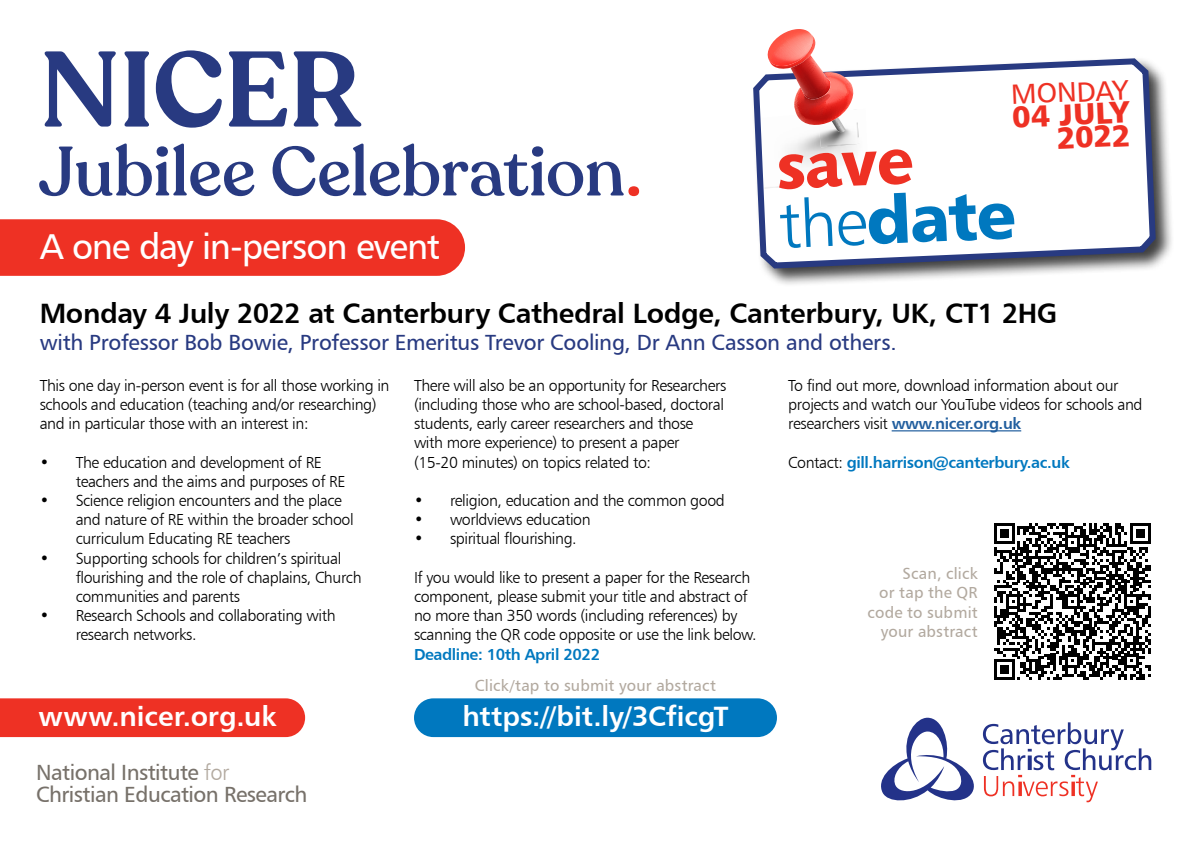
<style>
.page{position:relative;width:1191px;height:842px;background:#fff}
.page>*{position:absolute;margin:0;border:0;box-sizing:border-box;transform-origin:0 0}
.t1{font:600 105.8px "Recoleta";letter-spacing:-.005em;color:#283a81}
.t2{font:500 68.8px "Recoleta";letter-spacing:-.01em;color:#283a81}
.t3{font:66.6px "Humanist 777 BT Black B";color:#0078bf}
.t4{font:66.6px "Humanist 531 BT Black A";color:#ee3124}
.t5{font:36px "Humanist 777 BT Roman B";letter-spacing:-.03em;color:#fff}
.t6{font:30.6px/23.2px "Humanist 777 BT Black B";color:#ee3124;text-align:right}
.t7{font:28px "Humanist 777 BT Bold B";letter-spacing:-.015em;color:#000}
.t8{font:28px "Humanist 777 BT Bold B";letter-spacing:-.005em;color:#fff}
.t9{font:28px "Humanist 777 BT Roman B";color:#ee3124}
.t10{font:22px "Humanist 777 BT Roman B";letter-spacing:-.01em;color:#283a81}
.t11{font:22px/22px "Humanist 777 BT Roman B";letter-spacing:-.025em;color:#77716a}
.t12{font:16px/19.2px "Humanist 777 BT Light B";letter-spacing:-.025em;color:#000}
.t13{font:16px/19.2px "Humanist 777 BT Roman B";letter-spacing:.01em;color:#b2a99f;text-align:right}
.t14{font:16px "Humanist 777 BT Bold B";letter-spacing:-.025em;color:#0078bf}
.s1{color:#ee3124}
.s2{font-family:"Humanist 777 BT Light B"}
.s3{font-family:"Humanist 777 BT Bold B";color:#215e9e}
.s4{font-family:"Humanist 777 BT Light B";color:#000}
.s5{font-family:"Humanist 777 BT Light B";color:#b2a99f}
</style>
<div class="page">
<svg style="left:881px;top:718px;width:270px;height:85px"></svg>
<div style="left:0;top:698px;width:305px;height:39px;background:#ee3124"></div>
<div style="left:414px;top:698px;width:363px;height:39px;background:#0078bf;border-radius:19px"></div>
<div style="left:0;top:219px;width:465px;height:57px;background:#ee3124"></div>
<hr style="left:891px;top:430px;width:130px;height:1px;background:#215e9e">
<svg style="left:994px;top:523px;width:156px;height:157px"></svg>
<div style="left:751px;top:56px;width:422px;height:231px;background:#000;opacity:.75"></div>
<svg style="left:751px;top:56px;width:407px;height:216px"></svg>
<img style="left:761px;top:109px;width:107px;height:80px">
<img style="left:819px;top:122px;width:40px;height:25px">
<svg style="left:765px;top:29px;width:92px;height:103px"></svg>
<h1 class="t1" style="left:40px;top:23px;width:323px">NICER</h1>
<h2 class="t2" style="left:39px;top:129px;width:605px">Jubilee Celebration<span class="s1">.</span></h2>
<h3 class="t5" style="left:40px;top:224px;width:402px">A one day in-person event</h3>
<h3 class="t9" style="left:1010px;top:78px;width:119px;rotate:-3deg">MONDAY</h3>
<h3 class="t6" style="left:1011px;top:104px;width:119px;rotate:-2deg">04 JULY<br>2022</h3>
<h3 class="t4" style="left:775px;top:123px;width:139px;rotate:-2deg">save</h3>
<h3 class="t3" style="left:777px;top:181px;width:239px;rotate:-2deg"><span class="s2">the</span>date</h3>
<h3 class="t7" style="left:40px;top:296px;width:1019px">Monday 4 July 2022 at Canterbury Cathedral Lodge, Canterbury, UK, CT1 2HG</h3>
<h3 class="t10" style="left:40px;top:328px;width:858px">with Professor Bob Bowie, Professor Emeritus Trevor Cooling, Dr Ann Casson and others.</h3>
<p class="t12" style="left:40px;top:375px;width:351px">This one day in-person event is for all those working in schools and education (teaching and/or researching) and in particular those with an interest in:</p>
<p class="t12" style="left:76px;top:452px;width:271px;text-indent:-36px">• The education and development of RE teachers and the aims and purposes of RE</p>
<p class="t12" style="left:76px;top:491px;width:279px;text-indent:-36px">• Science religion encounters and the place and nature of RE within the broader school curriculum Educating RE teachers</p>
<p class="t12" style="left:76px;top:548px;width:287px;text-indent:-36px">• Supporting schools for children’s spiritual flourishing and the role of chaplains, Church communities and parents</p>
<p class="t12" style="left:76px;top:606px;width:261px;text-indent:-36px">• Research Schools and collaborating with research networks.</p>
<p class="t12" style="left:414px;top:375px;width:314px">There will also be an opportunity for Researchers (including those who are school-based, doctoral students, early career researchers and those with more experience) to present a paper (15-20 minutes) on topics related to:</p>
<p class="t12" style="left:414px;top:491px;width:312px">• religion, education and the common good</p>
<p class="t12" style="left:414px;top:510px;width:178px">• worldviews education</p>
<p class="t12" style="left:414px;top:529px;width:164px">• spiritual flourishing.</p>
<p class="t12" style="left:414px;top:567px;width:344px">If you would like to present a paper for the Research component, please submit your title and abstract of no more than 350 words (including references) by scanning the QR code opposite or use the link below.</p>
<p class="t14" style="left:414px;top:644px;width:188px">Deadline: 10th April 2022</p>
<p class="t12" style="left:788px;top:375px;width:356px">To find out more, download information about our projects and watch our YouTube videos for schools and researchers visit <span class="s3">www.nicer.org.uk</span></p>
<p class="t14" style="left:788px;top:452px;width:283px"><span class="s4">Contact:</span> gill.harrison@canterbury.ac.uk</p>
<p class="t13" style="left:867px;top:564px;width:112px">Scan, click<br>or tap the QR code to submit your abstract</p>
<p class="t13" style="left:475px;top:675px;width:243px">Click/tap to submit your abstract</p>
<h3 class="t8" style="left:39px;top:699px;width:239px">www.nicer.org.uk</h3>
<h3 class="t8" style="left:462px;top:699px;width:268px">https://bit.ly/3CficgT</h3>
<h3 class="t11" style="left:36px;top:761px;width:273px">National Institute <span class="s5">for<br></span>Christian Education Research</h3>
</div>
